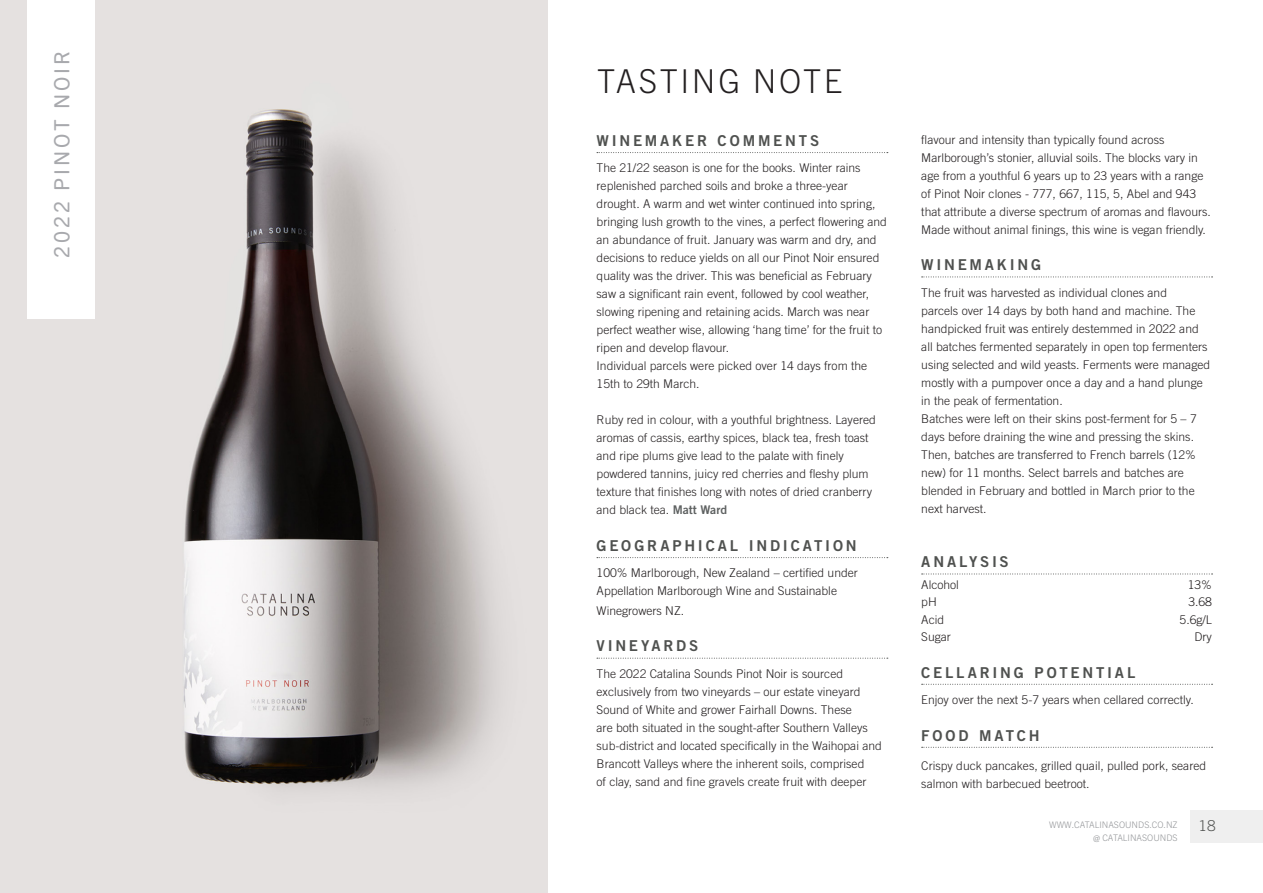
<style>
.page{position:relative;width:1263px;height:893px;background:#fff}
.page>*{position:absolute;margin:0;border:0;box-sizing:border-box;transform-origin:0 0}
.Tasting_Note_H1{font:300 33px "Trade Gothic Next LT Pro";letter-spacing:.08em;color:#231f20}
.R_-_Varietal_and_Vin{font:21px "Trade Gothic Next SR Pro";letter-spacing:.14em;color:#a8a9ad}
.TN_-_H3{font:15px "Trade Gothic LT Std Bd 2";letter-spacing:.185em;color:#4f514f}
.t1{font:300 15px "Trade Gothic Next LT Pro";color:#4f514f}
.Tasting_Note_Review{font:300 12px/18px "Trade Gothic LT Std";color:#231f20}
.TN_-_Analysis_body_c{font:300 12px "Trade Gothic LT Std";color:#231f20}
.t2{font:300 9px "Trade Gothic Next LT Pro";color:#939598}
.s1{font-family:"Trade Gothic LT Std Bd 2";font-weight:400;color:#5f6262}
</style>
<div class="page">
<img style="left:0;top:0;width:548px;height:893px">
<div style="left:27px;top:0;width:67px;height:319px;background:#fff"></div>
<div style="left:1190px;top:810px;width:73px;height:33px;background:#efefef"></div>
<svg style="left:597px;top:152px;width:291px;height:1px"></svg>
<svg style="left:597px;top:557px;width:291px;height:1px"></svg>
<svg style="left:597px;top:658px;width:291px;height:1px"></svg>
<svg style="left:922px;top:277px;width:290px;height:1px"></svg>
<svg style="left:922px;top:574px;width:290px;height:1px"></svg>
<svg style="left:922px;top:684px;width:290px;height:1px"></svg>
<svg style="left:922px;top:747px;width:290px;height:1px"></svg>
<p class="R_-_Varietal_and_Vin" style="left:47px;top:258px;width:209px;rotate:-90deg">2022 PINOT NOIR</p>
<p class="Tasting_Note_H1" style="left:597px;top:58px;width:247px">TASTING NOTE</p>
<p class="TN_-_H3" style="left:597px;top:131px;width:224px">WINEMAKER COMMENTS</p>
<p class="Tasting_Note_Review" style="left:597px;top:159px;width:292px">The 21/22 season is one for the books. Winter rains replenished parched soils and broke a three-year drought. A warm and wet winter continued into spring, bringing lush growth to the vines, a perfect flowering and an abundance of fruit. January was warm and dry, and decisions to reduce yields on all our Pinot Noir ensured quality was the driver. This was beneficial as February saw a significant rain event, followed by cool weather, slowing ripening and retaining acids. March was near perfect weather wise, allowing ‘hang time’ for the fruit to ripen and develop flavour.</p>
<p class="Tasting_Note_Review" style="left:597px;top:357px;width:272px">Individual parcels were picked over 14 days from the<br>15th to 29th March.</p>
<p class="Tasting_Note_Review" style="left:597px;top:411px;width:281px">Ruby red in colour, with a youthful brightness. Layered aromas of cassis, earthy spices, black tea, fresh toast and ripe plums give lead to the palate with finely powdered tannins, juicy red cherries and fleshy plum texture that finishes long with notes of dried cranberry and black tea. <span class="s1">Matt Ward</span></p>
<p class="TN_-_H3" style="left:597px;top:536px;width:262px">GEOGRAPHICAL INDICATION</p>
<p class="Tasting_Note_Review" style="left:597px;top:564px;width:263px">100% Marlborough, New Zealand – certified under<br>Appellation Marlborough Wine and Sustainable</p>
<p class="Tasting_Note_Review" style="left:597px;top:601px;width:89px">Winegrowers NZ.</p>
<p class="TN_-_H3" style="left:597px;top:637px;width:103px">VINEYARDS</p>
<p class="Tasting_Note_Review" style="left:597px;top:664px;width:287px">The 2022 Catalina Sounds Pinot Noir is sourced exclusively from two vineyards – our estate vineyard Sound of White and grower Fairhall Downs. These<br>are both situated in the sought-after Southern Valleys sub-district and located specifically in the Waihopai and Brancott Valleys where the inherent soils, comprised<br>of clay, sand and fine gravels create fruit with deeper</p>
<p class="Tasting_Note_Review" style="left:921px;top:130px;width:291px">flavour and intensity than typically found across Marlborough’s stonier, alluvial soils. The blocks vary in age from a youthful 6 years up to 23 years with a range of Pinot Noir clones - 777, 667, 115, 5, Abel and 943 that attribute a diverse spectrum of aromas and flavours.<br>Made without animal finings, this wine is vegan friendly.</p>
<p class="TN_-_H3" style="left:921px;top:256px;width:121px">WINEMAKING</p>
<p class="Tasting_Note_Review" style="left:921px;top:283px;width:290px">The fruit was harvested as individual clones and<br>parcels over 14 days by both hand and machine. The handpicked fruit was entirely destemmed in 2022 and all batches fermented separately in open top fermenters using selected and wild yeasts. Ferments were managed mostly with a pumpover once a day and a hand plunge in the peak of fermentation.</p>
<p class="Tasting_Note_Review" style="left:921px;top:409px;width:277px">Batches were left on their skins post-ferment for 5 – 7 days before draining the wine and pressing the skins.<br>Then, batches are transferred to French barrels (12% new) for 11 months. Select barrels and batches are blended in February and bottled in March prior to the next harvest.</p>
<p class="TN_-_H3" style="left:921px;top:553px;width:89px">ANALYSIS</p>
<p class="TN_-_Analysis_body_c" style="left:921px;top:578px;width:39px">Alcohol</p>
<p class="TN_-_Analysis_body_c" style="left:1188px;top:578px;width:26px">13%</p>
<p class="TN_-_Analysis_body_c" style="left:921px;top:595px;width:17px">pH</p>
<p class="TN_-_Analysis_body_c" style="left:1188px;top:595px;width:25px">3.68</p>
<p class="TN_-_Analysis_body_c" style="left:921px;top:612px;width:24px">Acid</p>
<p class="TN_-_Analysis_body_c" style="left:1179px;top:612px;width:34px">5.6g/L</p>
<p class="TN_-_Analysis_body_c" style="left:921px;top:630px;width:31px">Sugar</p>
<p class="TN_-_Analysis_body_c" style="left:1194px;top:630px;width:19px">Dry</p>
<p class="TN_-_H3" style="left:921px;top:663px;width:216px">CELLARING POTENTIAL</p>
<p class="Tasting_Note_Review" style="left:921px;top:691px;width:274px">Enjoy over the next 5-7 years when cellared correctly.</p>
<p class="TN_-_H3" style="left:921px;top:726px;width:120px">FOOD MATCH</p>
<p class="Tasting_Note_Review" style="left:921px;top:757px;width:286px">Crispy duck pancakes, grilled quail, pulled pork, seared salmon with barbecued beetroot.</p>
<p class="t2" style="left:1049px;top:818px;width:130px">WWW.CATALINASOUNDS.CO.NZ</p>
<p class="t1" style="left:1198px;top:815px;width:19px">18</p>
<p class="t2" style="left:1093px;top:831px;width:86px">@ CATALINASOUNDS</p>
</div>
